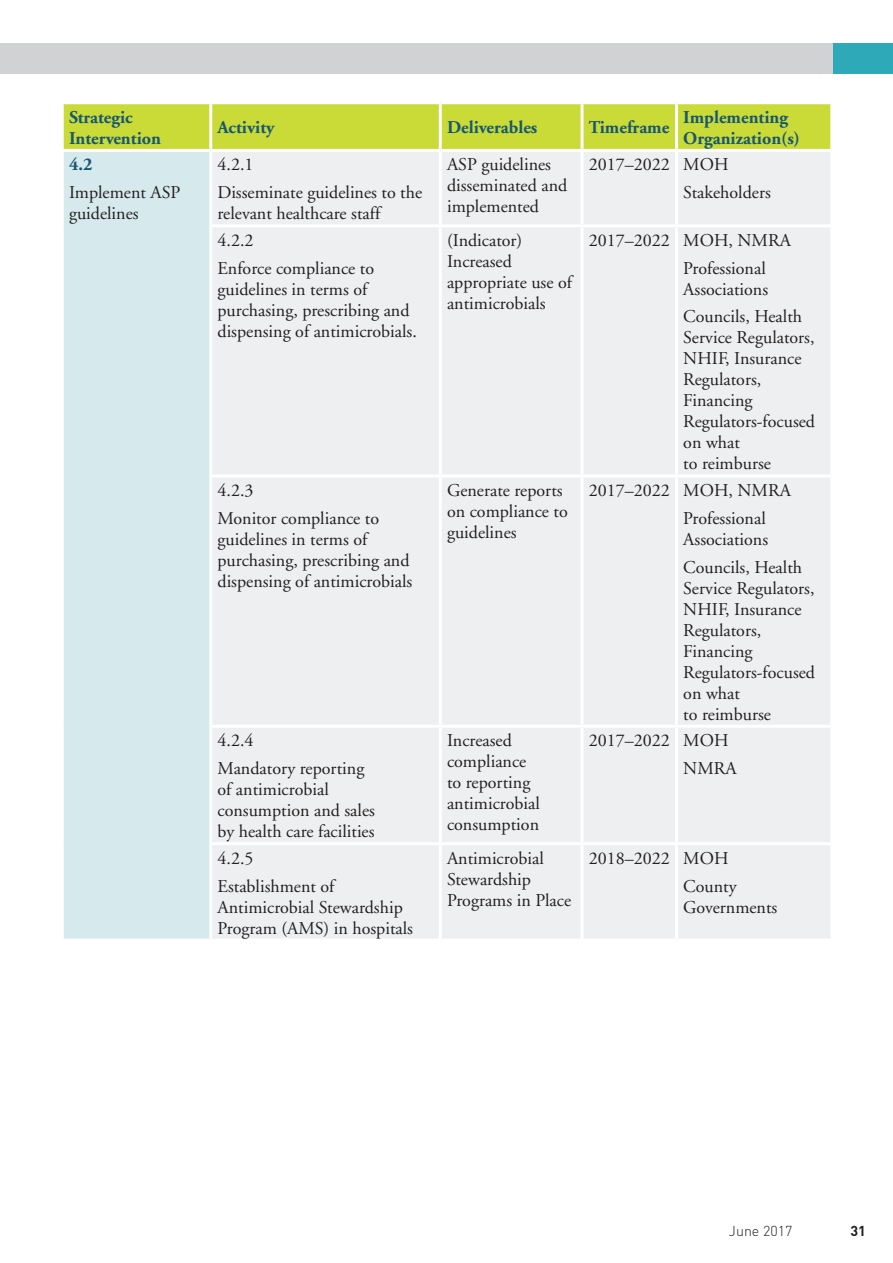
<style>
.page{position:relative;width:893px;height:1263px;background:#fff}
.page>*{position:absolute;margin:0;border:0;box-sizing:border-box;transform-origin:0 0}
.t1{font:18px/21px "Adobe Garamond";color:#231f20}
.t2{font:700 18px/21px "Adobe Garamond";color:#165773}
.t3{font:300 14.25px "DIN";color:#231f20}
.t4{font:700 14.25px "DIN";color:#231f20}
</style>
<div class="page">
<div style="left:64px;top:104px;width:766px;height:45px;background:#cadb37"></div>
<div style="left:62px;top:150px;width:149px;height:790px;background:#d6e9ed"></div>
<div style="left:212px;top:152px;width:618px;height:786px;background:#edeff0"></div>
<hr style="left:61px;top:149px;width:150px;height:3px;background:#fff">
<hr style="left:61px;top:152px;width:3px;height:74px;background:#fff">
<hr style="left:61px;top:226px;width:3px;height:250px;background:#fff">
<hr style="left:61px;top:476px;width:3px;height:250px;background:#fff">
<hr style="left:61px;top:726px;width:3px;height:118px;background:#fff">
<hr style="left:61px;top:844px;width:3px;height:94px;background:#fff">
<hr style="left:209px;top:152px;width:3px;height:72px;background:#fff">
<hr style="left:439px;top:152px;width:3px;height:72px;background:#fff">
<hr style="left:580px;top:152px;width:4px;height:72px;background:#fff">
<hr style="left:675px;top:152px;width:3px;height:72px;background:#fff">
<hr style="left:209px;top:224px;width:231px;height:3px;background:#fff">
<hr style="left:209px;top:227px;width:3px;height:247px;background:#fff">
<hr style="left:440px;top:224px;width:142px;height:3px;background:#fff">
<hr style="left:439px;top:227px;width:3px;height:247px;background:#fff">
<hr style="left:582px;top:224px;width:94px;height:3px;background:#fff">
<hr style="left:580px;top:227px;width:4px;height:247px;background:#f8f9f9">
<hr style="left:676px;top:224px;width:157px;height:3px;background:#fff">
<hr style="left:675px;top:227px;width:3px;height:247px;background:#fff">
<hr style="left:209px;top:474px;width:231px;height:3px;background:#fff">
<hr style="left:209px;top:477px;width:3px;height:248px;background:#fff">
<hr style="left:440px;top:474px;width:142px;height:3px;background:#fff">
<hr style="left:439px;top:477px;width:3px;height:248px;background:#fff">
<hr style="left:582px;top:474px;width:94px;height:3px;background:#fff">
<hr style="left:580px;top:477px;width:4px;height:248px;background:#fff">
<hr style="left:676px;top:474px;width:157px;height:3px;background:#fff">
<hr style="left:675px;top:477px;width:3px;height:248px;background:#fff">
<hr style="left:209px;top:725px;width:231px;height:3px;background:#fff">
<hr style="left:209px;top:728px;width:3px;height:114px;background:#fff">
<hr style="left:440px;top:725px;width:142px;height:3px;background:#fff">
<hr style="left:439px;top:728px;width:3px;height:114px;background:#fff">
<hr style="left:582px;top:725px;width:94px;height:3px;background:#fff">
<hr style="left:580px;top:728px;width:4px;height:114px;background:#fff">
<hr style="left:676px;top:725px;width:157px;height:3px;background:#fff">
<hr style="left:675px;top:728px;width:3px;height:114px;background:#fff">
<hr style="left:209px;top:842px;width:231px;height:3px;background:#fff">
<hr style="left:209px;top:845px;width:3px;height:93px;background:#fff">
<hr style="left:440px;top:842px;width:142px;height:3px;background:#fff">
<hr style="left:439px;top:845px;width:3px;height:93px;background:#fff">
<hr style="left:582px;top:842px;width:94px;height:3px;background:#fff">
<hr style="left:580px;top:845px;width:4px;height:93px;background:#fff">
<hr style="left:676px;top:842px;width:157px;height:3px;background:#fff">
<hr style="left:675px;top:845px;width:3px;height:93px;background:#fff">
<hr style="left:61px;top:938px;width:150px;height:3px;background:#fff">
<hr style="left:209px;top:104px;width:3px;height:45px;background:#fff">
<hr style="left:439px;top:104px;width:3px;height:45px;background:#fff">
<svg style="left:580px;top:104px;width:4px;height:45px"></svg>
<hr style="left:675px;top:104px;width:3px;height:45px;background:#fff">
<div style="left:832px;top:44px;width:61px;height:30px;background:#2ea9b7"></div>
<div style="left:0;top:44px;width:832px;height:30px;background:#d1d2d4"></div>
<p class="t2" style="left:69px;top:107px;width:94px">Strategic<br>Intervention</p>
<p class="t2" style="left:218px;top:117px;width:59px">Activity</p>
<p class="t2" style="left:447px;top:117px;width:92px">Deliverables</p>
<p class="t2" style="left:589px;top:117px;width:82px">Timeframe</p>
<p class="t2" style="left:683px;top:107px;width:118px">Implementing<br>Organization(s)</p>
<p class="t2" style="left:69px;top:155px;width:25px">4.2</p>
<p class="t1" style="left:69px;top:182px;width:113px">Implement ASP guidelines</p>
<p class="t1" style="left:447px;top:155px;width:122px">ASP guidelines disseminated and implemented</p>
<p class="t1" style="left:683px;top:151px;width:89px;line-height:27.8px;text-indent:-94px">2017–2022 MOH<br>Stakeholders</p>
<p class="t1" style="left:218px;top:151px;width:206px;line-height:27.8px">4.2.1<br>Disseminate guidelines to the</p>
<p class="t1" style="left:218px;top:203px;width:164px">relevant healthcare staff</p>
<p class="t1" style="left:218px;top:227px;width:158px;line-height:27.8px">4.2.2<br>Enforce compliance to</p>
<p class="t1" style="left:218px;top:279px;width:201px">guidelines in terms of purchasing, prescribing and dispensing of antimicrobials.</p>
<p class="t1" style="left:218px;top:477px;width:163px;line-height:27.8px">4.2.3<br>Monitor compliance to</p>
<p class="t1" style="left:218px;top:529px;width:196px">guidelines in terms of purchasing, prescribing and dispensing of antimicrobials</p>
<p class="t1" style="left:218px;top:727px;width:148px;line-height:27.8px">4.2.4<br>Mandatory reporting</p>
<p class="t1" style="left:218px;top:779px;width:159px">of antimicrobial consumption and sales by health care facilities</p>
<p class="t1" style="left:218px;top:845px;width:119px;line-height:27.8px">4.2.5<br>Establishment of</p>
<p class="t1" style="left:218px;top:897px;width:197px">Antimicrobial Stewardship<br>Program (AMS) in hospitals</p>
<p class="t1" style="left:447px;top:230px;width:126px">(Indicator)<br>Increased appropriate use of antimicrobials</p>
<p class="t1" style="left:683px;top:227px;width:109px;line-height:27.8px;text-indent:-94px">2017–2022 MOH, NMRA<br>Professional</p>
<p class="t1" style="left:683px;top:275px;width:120px;line-height:27.8px">Associations<br>Councils, Health</p>
<p class="t1" style="left:683px;top:328px;width:133px">Service Regulators,<br>NHIF, Insurance<br>Regulators,<br>Financing<br>Regulators-focused on what<br>to reimburse</p>
<p class="t1" style="left:447px;top:480px;width:122px">Generate reports on compliance to guidelines</p>
<p class="t1" style="left:683px;top:477px;width:109px;line-height:27.8px;text-indent:-94px">2017–2022 MOH, NMRA<br>Professional</p>
<p class="t1" style="left:683px;top:526px;width:120px;line-height:27.8px">Associations<br>Councils, Health</p>
<p class="t1" style="left:683px;top:578px;width:133px">Service Regulators,<br>NHIF, Insurance<br>Regulators,<br>Financing<br>Regulators-focused on what<br>to reimburse</p>
<p class="t1" style="left:447px;top:731px;width:94px">Increased compliance to reporting antimicrobial consumption</p>
<p class="t1" style="left:683px;top:727px;width:55px;line-height:27.8px;text-indent:-94px">2017–2022 MOH<br>NMRA</p>
<p class="t1" style="left:447px;top:848px;width:126px">Antimicrobial<br>Stewardship<br>Programs in Place</p>
<p class="t1" style="left:683px;top:845px;width:55px;line-height:27.8px;text-indent:-94px">2018–2022 MOH<br>County</p>
<p class="t1" style="left:683px;top:897px;width:96px">Governments</p>
<p class="t3" style="left:729px;top:1222px;width:65px">June 2017</p>
<p class="t4" style="left:850px;top:1221px;width:17px">31</p>
</div>
